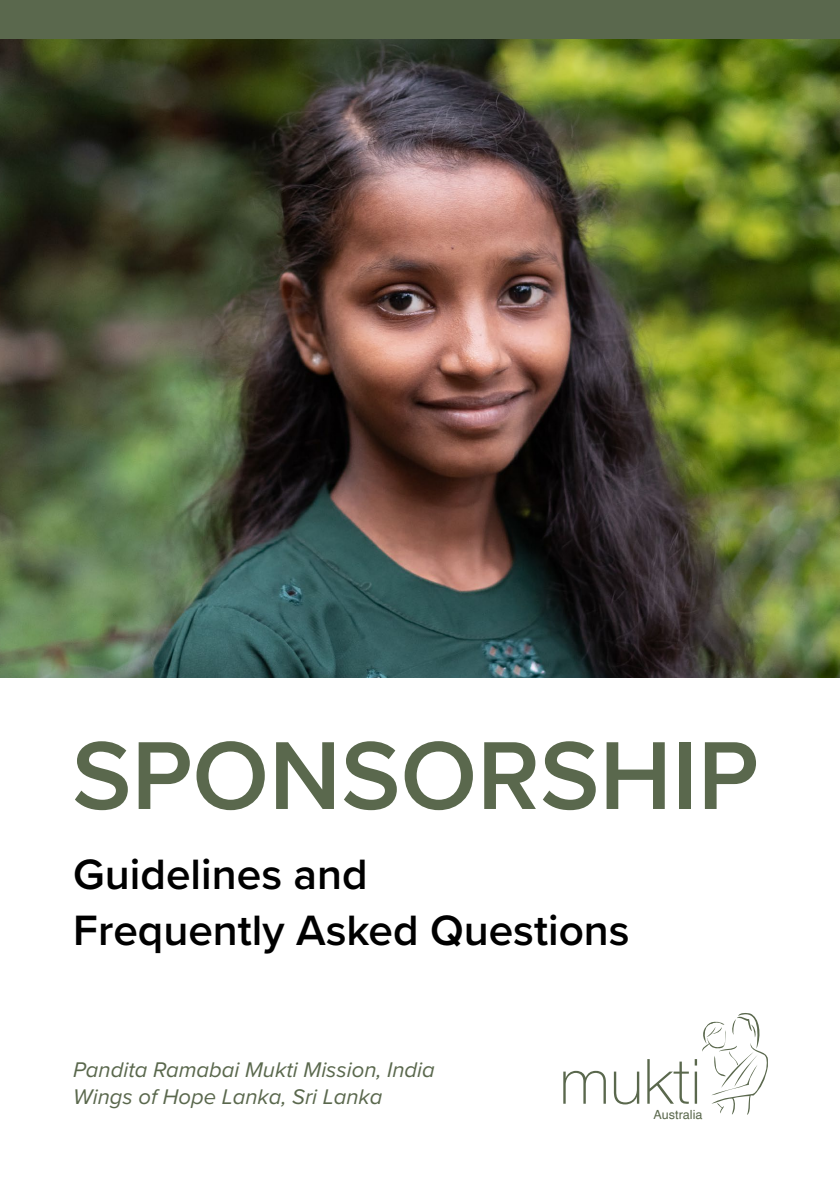
<style>
.page{position:relative;width:840px;height:1191px;background:#fff}
.page>*{position:absolute;margin:0;border:0;box-sizing:border-box;transform-origin:0 0}
.t1{font:600 100px "Proxima Nova";color:#5a684d}
.t2{font:600 44px/56px "Proxima Nova";color:#000}
.t3{font:italic 22px/26.4px "Proxima Nova";color:#5a684d}
.t4{font:12.6px "Helvetica";color:#5a684d}
</style>
<div class="page">
<img style="left:0;top:39px;width:839px;height:638px">
<svg style="left:563px;top:1070px;width:42px;height:33px"></svg>
<svg style="left:613px;top:1071px;width:26px;height:33px"></svg>
<svg style="left:647px;top:1059px;width:41px;height:45px"></svg>
<svg style="left:694px;top:1013px;width:73px;height:101px"></svg>
<div style="left:0;top:0;width:839px;height:39px;background:#5a684d"></div>
<h1 class="t1" style="left:72px;top:701px;width:687px">SPONSORSHIP</h1>
<h2 class="t2" style="left:73px;top:845px;width:557px">Guidelines and<br>Frequently Asked Questions</h2>
<p class="t3" style="left:73px;top:1056px;width:363px">Pandita Ramabai Mukti Mission, India<br>Wings of Hope Lanka, Sri Lanka</p>
<p class="t4" style="left:653px;top:1104px;width:50px">Australia</p>
</div>
